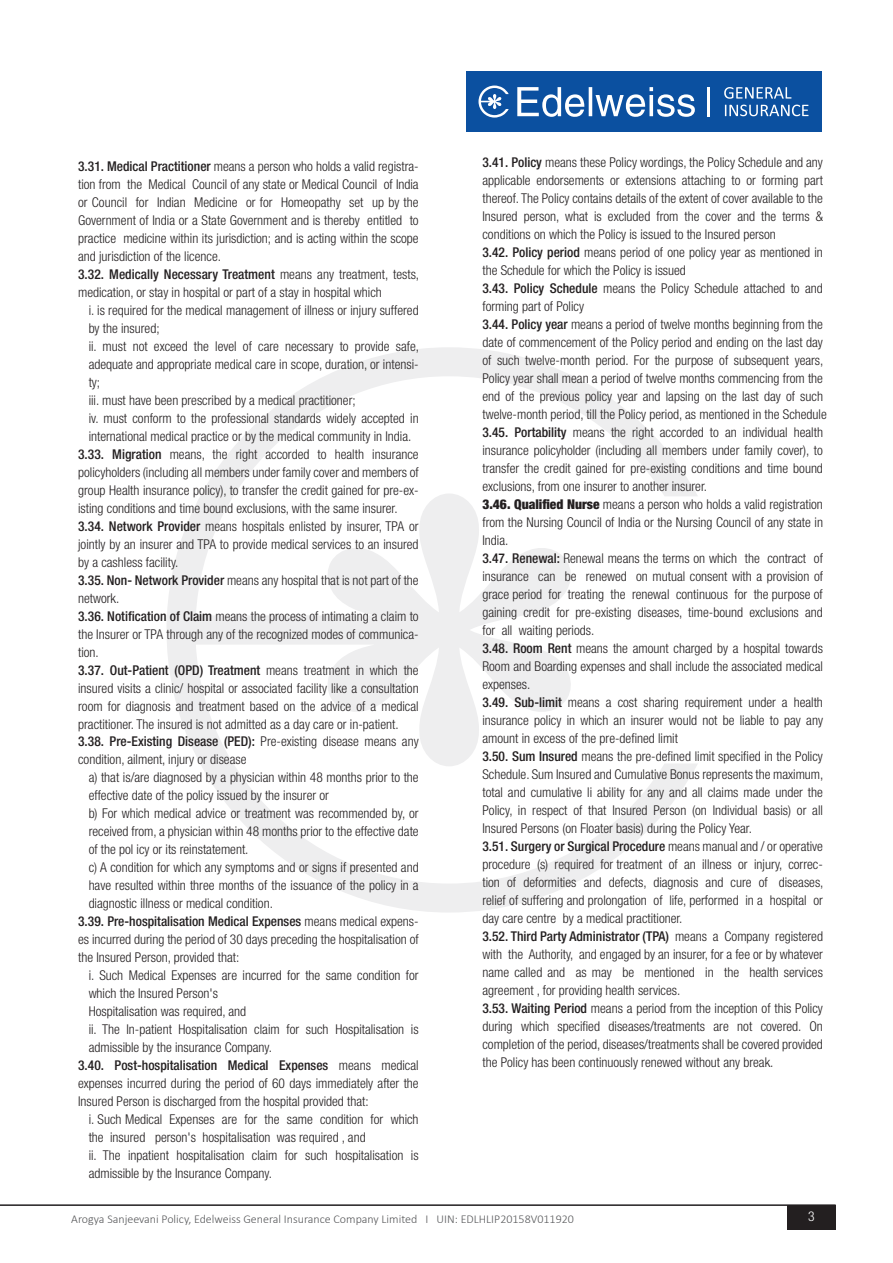
<style>
.page{position:relative;width:893px;height:1263px;background:#fff}
.page>*{position:absolute;margin:0;border:0;box-sizing:border-box;transform-origin:0 0}
.t1{font:300 condensed 13.5px/18px "Helvetica Neue LT Std";color:#231f20}
.t2{font:500 condensed 13.5px "Helvetica Neue LT Std";color:#231f20}
.t3{font:300 condensed 13.5px "Helvetica Neue LT Std";color:#fff}
.t4{font:300 12px "Calibri";color:#57585a}
.s1{font-weight:500}
.s2{font-weight:300}
.s3{font-weight:900}
</style>
<div class="page">
<div style="left:466px;top:71px;width:355px;height:61px;background:#0b50a0"></div>
<svg style="left:478px;top:86px;width:31px;height:32px"></svg>
<svg style="left:517px;top:87px;width:178px;height:30px"></svg>
<hr style="left:708px;top:87px;width:2px;height:29px;background:#fff">
<svg style="left:724px;top:87px;width:67px;height:12px"></svg>
<svg style="left:725px;top:105px;width:83px;height:11px"></svg>
<hr style="left:0;top:1204px;width:836px;height:2px;background:#231f20">
<div style="left:788px;top:1205px;width:48px;height:24px;background:#231f20"></div>
<svg style="left:167px;top:347px;width:531px;height:565px"></svg>
<p class="t1" style="left:78px;top:157px;width:342px"><span class="s1">3.31. Medical Practitioner</span> means a person who holds a valid registra&shy;tion from the Medical Council of any state or Medical Council of India or Council for Indian Medicine or for Homeopathy set up by the Government of India or a State Government and is thereby entitled to practice medicine within its jurisdiction; and is acting within the scope and jurisdiction of the licence.<br><span class="s1">3.32. Medically Necessary Treatment</span> means any treatment, tests, medication, or stay in hospital or part of a stay in hospital which</p>
<p class="t1" style="left:89px;top:301px;width:332px">i. is required for the medical management of illness or injury suffered</p>
<p class="t1" style="left:89px;top:319px;width:72px">by the insured;</p>
<p class="t1" style="left:89px;top:337px;width:332px">ii. must not exceed the level of care necessary to provide safe,</p>
<p class="t1" style="left:89px;top:355px;width:331px">adequate and appropriate medical care in scope, duration, or intensi-</p>
<p class="t1" style="left:89px;top:373px;width:13px">ty;</p>
<p class="t1" style="left:89px;top:391px;width:268px">iii. must have been prescribed by a medical practitioner;</p>
<p class="t1" style="left:89px;top:409px;width:332px">iv. must conform to the professional standards widely accepted in</p>
<p class="t1" style="left:89px;top:427px;width:324px">international medical practice or by the medical community in India.</p>
<p class="t1" style="left:78px;top:445px;width:342px"><span class="s1">3.33. Migration</span> means, the right accorded to health insurance</p>
<p class="t1" style="left:78px;top:463px;width:342px">policyholders (including all members under family cover and members of</p>
<p class="t1" style="left:78px;top:481px;width:342px">group Health insurance policy), to transfer the credit gained for pre-ex-</p>
<p class="t1" style="left:78px;top:499px;width:321px">isting conditions and time bound exclusions, with the same insurer.</p>
<p class="t1" style="left:78px;top:517px;width:342px"><span class="s1">3.34. Network Provider</span> means hospitals enlisted by insurer, TPA or</p>
<p class="t1" style="left:78px;top:535px;width:342px">jointly by an insurer and TPA to provide medical services to an insured</p>
<p class="t1" style="left:78px;top:553px;width:102px">by a cashless facility.</p>
<p class="t1" style="left:78px;top:571px;width:342px"><span class="s1">3.35. Non- Network Provider</span> means any hospital that is not part of the</p>
<p class="t1" style="left:78px;top:589px;width:43px">network.</p>
<p class="t1" style="left:78px;top:607px;width:342px"><span class="s1">3.36. Notification of Claim</span> means the process of intimating a claim to</p>
<p class="t1" style="left:78px;top:625px;width:342px">the Insurer or TPA through any of the recognized modes of communica-</p>
<p class="t1" style="left:78px;top:643px;width:22px">tion.</p>
<p class="t2" style="left:78px;top:662px;width:342px">3.37. Out-Patient (OPD) Treatment <span class="s2">means treatment in which the</span></p>
<p class="t1" style="left:78px;top:679px;width:342px">insured visits a clinic/ hospital or associated facility like a consultation</p>
<p class="t1" style="left:78px;top:697px;width:342px">room for diagnosis and treatment based on the advice of a medical</p>
<p class="t1" style="left:78px;top:715px;width:322px">practitioner. The insured is not admitted as a day care or in-patient.</p>
<p class="t2" style="left:78px;top:734px;width:342px">3.38. Pre-Existing Disease (PED): <span class="s2">Pre-existing disease means any</span></p>
<p class="t1" style="left:78px;top:751px;width:170px">condition, ailment, injury or disease</p>
<p class="t1" style="left:89px;top:769px;width:332px">a) that is/are diagnosed by a physician within 48 months prior to the</p>
<p class="t1" style="left:89px;top:787px;width:242px">effective date of the policy issued by the insurer or</p>
<p class="t1" style="left:89px;top:805px;width:331px">b) For which medical advice or treatment was recommended by, or</p>
<p class="t1" style="left:89px;top:822px;width:331px">received from, a physician within 48 months prior to the effective date</p>
<p class="t1" style="left:89px;top:840px;width:161px">of the pol icy or its reinstatement.</p>
<p class="t1" style="left:89px;top:858px;width:332px">c) A condition for which any symptoms and or signs if presented and</p>
<p class="t1" style="left:89px;top:876px;width:332px">have resulted within three months of the issuance of the policy in a</p>
<p class="t1" style="left:89px;top:894px;width:186px">diagnostic illness or medical condition.</p>
<p class="t2" style="left:78px;top:914px;width:342px">3.39. Pre-hospitalisation Medical Expenses <span class="s2">means medical expens-</span></p>
<p class="t1" style="left:78px;top:930px;width:342px">es incurred during the period of 30 days preceding the hospitalisation of</p>
<p class="t1" style="left:78px;top:948px;width:163px">the Insured Person, provided that:</p>
<p class="t1" style="left:89px;top:966px;width:331px">i. Such Medical Expenses are incurred for the same condition for</p>
<p class="t1" style="left:89px;top:984px;width:131px">which the Insured Person's</p>
<p class="t1" style="left:89px;top:1002px;width:159px">Hospitalisation was required, and</p>
<p class="t1" style="left:89px;top:1020px;width:332px">ii. The In-patient Hospitalisation claim for such Hospitalisation is</p>
<p class="t1" style="left:89px;top:1038px;width:185px">admissible by the insurance Company.</p>
<p class="t2" style="left:78px;top:1057px;width:342px">3.40. Post-hospitalisation Medical Expenses <span class="s2">means medical</span></p>
<p class="t1" style="left:78px;top:1074px;width:342px">expenses incurred during the period of 60 days immediately after the</p>
<p class="t1" style="left:78px;top:1092px;width:292px">Insured Person is discharged from the hospital provided that:</p>
<p class="t1" style="left:89px;top:1110px;width:331px">i. Such Medical Expenses are for the same condition for which</p>
<p class="t1" style="left:89px;top:1128px;width:278px">the insured person's hospitalisation was required , and</p>
<p class="t1" style="left:89px;top:1146px;width:331px">ii. The inpatient hospitalisation claim for such hospitalisation is</p>
<p class="t1" style="left:89px;top:1164px;width:185px">admissible by the Insurance Company.</p>
<p class="t1" style="left:482px;top:153px;width:346px"><span class="s1">3.41. Policy</span> means these Policy wordings, the Policy Schedule and any applicable endorsements or extensions attaching to or forming part thereof. The Policy contains details of the extent of cover available to the Insured person, what is excluded from the cover and the terms &amp; conditions on which the Policy is issued to the Insured person<br><span class="s1">3.42. Policy period</span> means period of one policy year as mentioned in the Schedule for which the Policy is issued<br><span class="s1">3.43. Policy Schedule</span> means the Policy Schedule attached to and forming part of Policy<br><span class="s1">3.44. Policy year</span> means a period of twelve months beginning from the date of commencement of the Policy period and ending on the last day of such twelve-month period. For the purpose of subsequent years, Policy year shall mean a period of twelve months commencing from the end of the previous policy year and lapsing on the last day of such twelve-month period, till the Policy period, as mentioned in the Schedule <span class="s1">3.45. Portability</span> means the right accorded to an individual health insurance policyholder (including all members under family cover), to transfer the credit gained for pre-existing conditions and time bound exclusions, from one insurer to another insurer.<br><span class="s3">3.46. Qualified Nurse</span> means a person who holds a valid registration from the Nursing Council of India or the Nursing Council of any state in India.<br><span class="s1">3.47. Renewal:</span> Renewal means the terms on which the contract of insurance can be renewed on mutual consent with a provision of grace period for treating the renewal continuous for the purpose of gaining credit for pre-existing diseases, time-bound exclusions and for all waiting periods.<br><span class="s1">3.48. Room Rent</span> means the amount charged by a hospital towards Room and Boarding expenses and shall include the associated medical expenses.<br><span class="s1">3.49. Sub-limit</span> means a cost sharing requirement under a health insurance policy in which an insurer would not be liable to pay any amount in excess of the pre-defined limit<br><span class="s1">3.50. Sum Insured</span> means the pre-defined limit specified in the Policy Schedule. Sum Insured and Cumulative Bonus represents the maximum, total and cumulative li ability for any and all claims made under the Policy, in respect of that Insured Person (on Individual basis) or all Insured Persons (on Floater basis) during the Policy Year.<br><span class="s1">3.51. Surgery or Surgical Procedure</span> means manual and / or operative procedure (s) required for treatment of an illness or injury, correc&shy;tion of deformities and defects, diagnosis and cure of diseases, relief of suffering and prolongation of life, performed in a hospital or day care centre by a medical practitioner.<br><span class="s1">3.52. Third Party Administrator (TPA)</span> means a Company registered with the Authority, and engaged by an insurer, for a fee or by whatever name called and as may be mentioned in the health services agreement , for providing health services.<br><span class="s1">3.53. Waiting Period</span> means a period from the inception of this Policy during which specified diseases/treatments are not covered. On completion of the period, diseases/treatments shall be covered provided the Policy has been continuously renewed without any break.</p>
<p class="t4" style="left:71px;top:1212px;width:504px">Arogya Sanjeevani Policy, Edelweiss General Insurance Company Limited I UIN: EDLHLIP20158V011920</p>
<p class="t3" style="left:808px;top:1208px;width:8px">3</p>
</div>
